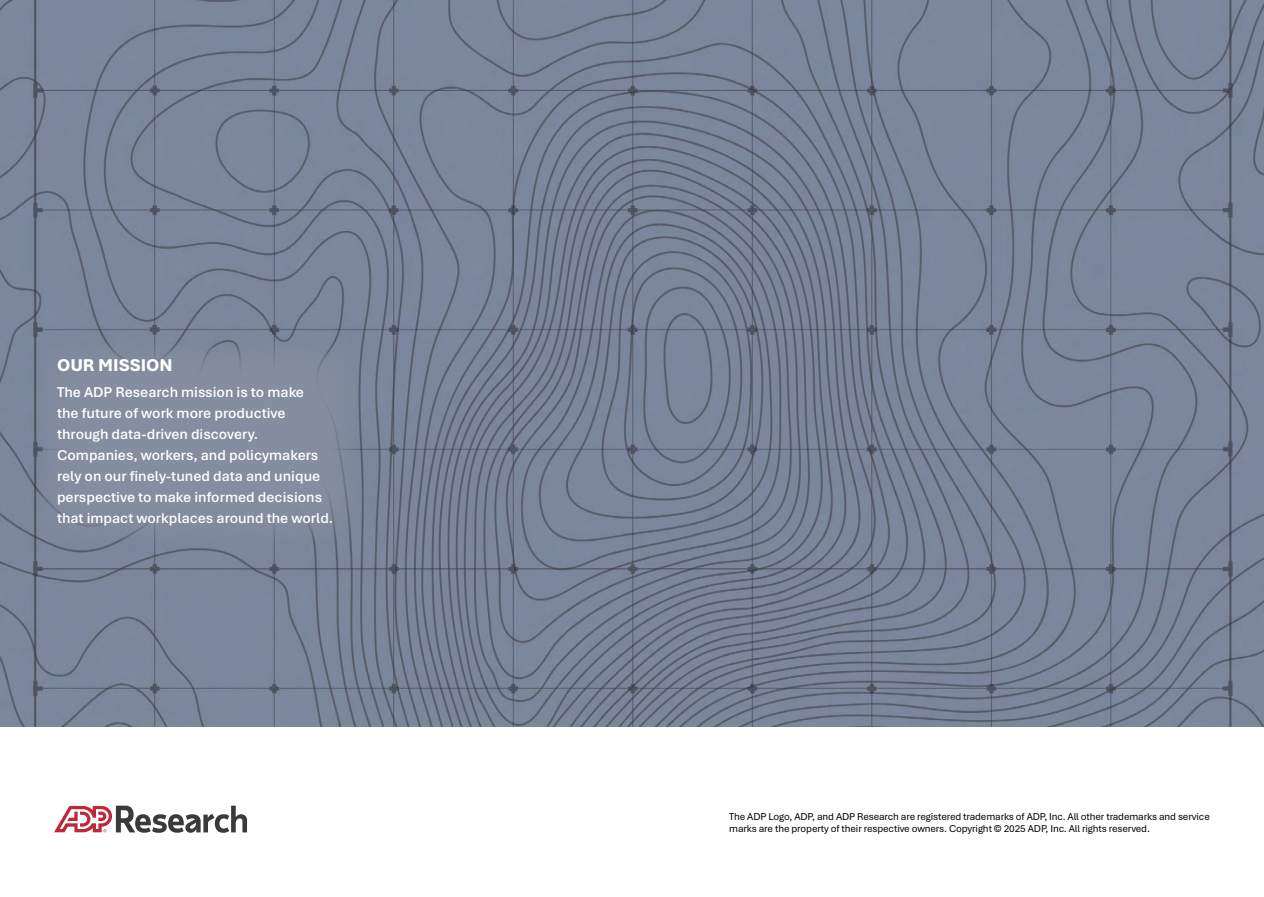
<style>
.page{position:relative;width:1264px;height:897px;background:#fff}
.page>*{position:absolute;margin:0;border:0;box-sizing:border-box;transform-origin:0 0}
.t1{font:800 18px "Aptos";color:#fff}
.t2{font:600 15px/21px "Aptos";color:#fff}
.t3{font:10.5px/12px "Aptos";letter-spacing:-.01em;color:#000}
</style>
<div class="page">
<img style="left:0;top:0;width:1264px;height:727px">
<div style="left:39px;top:341px;width:319px;height:200px;background:#858ea0"></div>
<svg style="left:54px;top:805px;width:193px;height:27px"></svg>
<p class="t1" style="left:57px;top:353px;width:117px">OUR MISSION</p>
<p class="t2" style="left:57px;top:381px;width:278px">The ADP Research mission is to make<br>the future of work more productive through data-driven discovery.<br>Companies, workers, and policymakers rely on our finely-tuned data and unique perspective to make informed decisions that impact workplaces around the world.</p>
<p class="t3" style="left:729px;top:809px;width:482px">The ADP Logo, ADP, and ADP Research are registered trademarks of ADP, Inc. All other trademarks and service marks are the property of their respective owners. Copyright © 2025 ADP, Inc. All rights reserved.</p>
</div>
